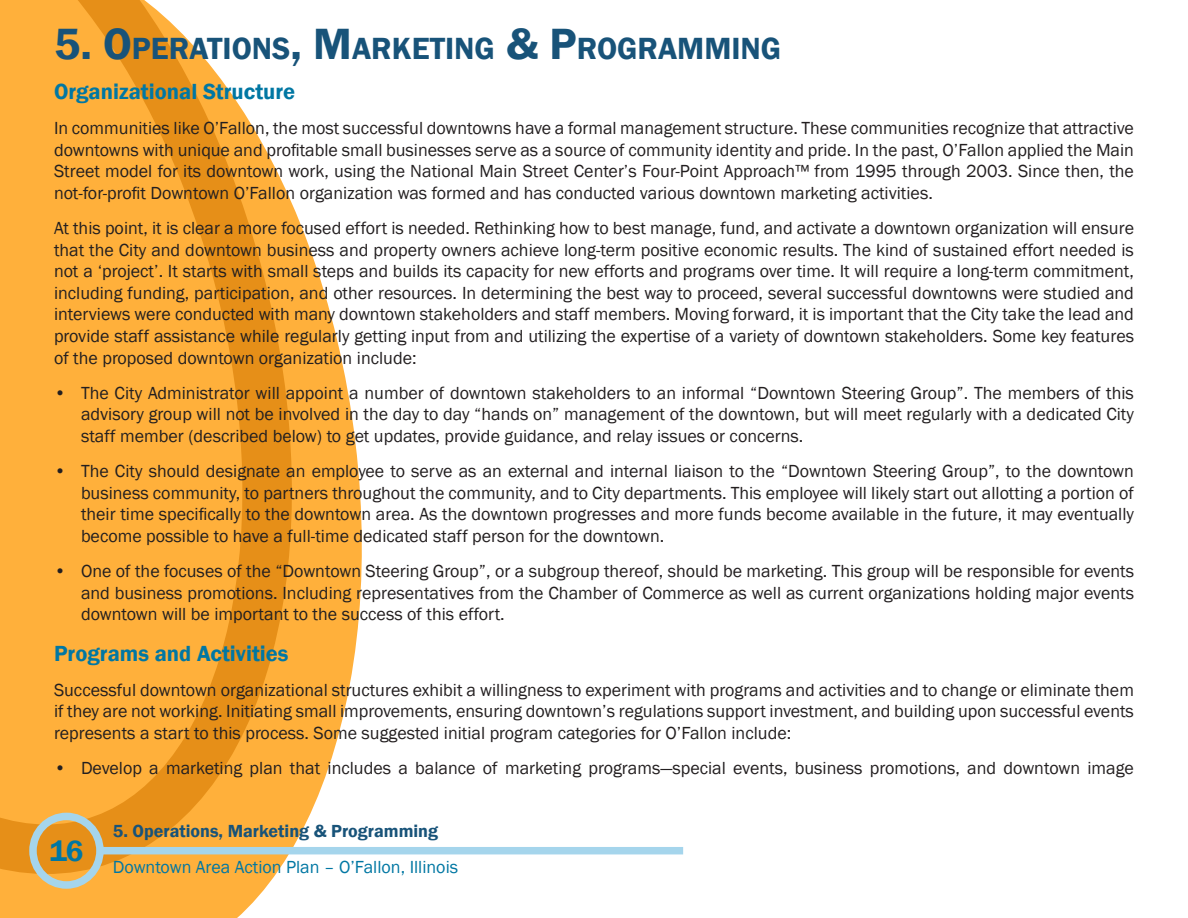
<style>
.page{position:relative;width:1188px;height:918px;background:#fff}
.page>*{position:absolute;margin:0;border:0;box-sizing:border-box;transform-origin:0 0}
.Large_Bold_Heading{font:600 31.5px "Franklin Gothic";color:#185379}
.t1{font:600 30px "Franklin Gothic";color:#0077a3}
.Medium_Bold_Heading{font:600 22.5px "Franklin Gothic";color:#0077a3}
.t2{font:18px/21.6px "Franklin Gothic";color:#231f20;text-align:justify}
.t3{font:18px "Franklin Gothic";color:#0077a3}
.t4{font:600 18px "Franklin Gothic";color:#185379}
.s1{font-size:45px}
</style>
<div class="page">
<svg style="left:0;top:249px;width:394px;height:669px"></svg>
<svg style="left:0;top:0;width:310px;height:884px;background:#faaf41"></svg>
<div style="left:29px;top:813px;width:75px;height:76px;border:8px solid #a5d5ec;border-radius:50%"></div>
<div style="left:101px;top:847px;width:582px;height:7px;background:#a5d5ec"></div>
<p class="Large_Bold_Heading" style="left:54px;top:29px;width:729px"><span class="s1">5. O</span>PERATIONS<span class="s1">, M</span>ARKETING <span class="s1">&amp; P</span>ROGRAMMING</p>
<p class="Medium_Bold_Heading" style="left:54px;top:78px;width:243px">Organizational Structure</p>
<p class="t2" style="left:54px;top:118px;width:1082px">In communities like O’Fallon, the most successful downtowns have a formal management structure. These communities recognize that attractive downtowns with unique and profitable small businesses serve as a source of community identity and pride. In the past, O’Fallon applied the Main Street model for its downtown work, using the National Main Street Center’s Four-Point Approach™ from 1995 through 2003. Since then, the not-for-profit Downtown O’Fallon organization was formed and has conducted various downtown marketing activities.</p>
<p class="t2" style="left:54px;top:218px;width:1082px">At this point, it is clear a more focused effort is needed. Rethinking how to best manage, fund, and activate a downtown organization will ensure that the City and downtown business and property owners achieve long-term positive economic results. The kind of sustained effort needed is not a ‘project’. It starts with small steps and builds its capacity for new efforts and programs over time. It will require a long-term commitment, including funding, participation, and other resources. In determining the best way to proceed, several successful downtowns were studied and interviews were conducted with many downtown stakeholders and staff members. Moving forward, it is important that the City take the lead and provide staff assistance while regularly getting input from and utilizing the expertise of a variety of downtown stakeholders. Some key features of the proposed downtown organization include:</p>
<p class="t2" style="left:81px;top:382px;width:1055px;text-indent:-27px">• The City Administrator will appoint a number of downtown stakeholders to an informal “Downtown Steering Group”. The members of this advisory group will not be involved in the day to day “hands on” management of the downtown, but will meet regularly with a dedicated City staff member (described below) to get updates, provide guidance, and relay issues or concerns.</p>
<p class="t2" style="left:81px;top:461px;width:1055px;text-indent:-27px">• The City should designate an employee to serve as an external and internal liaison to the “Downtown Steering Group”, to the downtown business community, to partners throughout the community, and to City departments. This employee will likely start out allotting a portion of their time specifically to the downtown area. As the downtown progresses and more funds become available in the future, it may eventually become possible to have a full-time dedicated staff person for the downtown.</p>
<p class="t2" style="left:81px;top:561px;width:1055px;text-indent:-27px">• One of the focuses of the “Downtown Steering Group”, or a subgroup thereof, should be marketing. This group will be responsible for events and business promotions. Including representatives from the Chamber of Commerce as well as current organizations holding major events downtown will be important to the success of this effort.</p>
<p class="Medium_Bold_Heading" style="left:54px;top:639px;width:236px">Programs and Activities</p>
<p class="t2" style="left:54px;top:679px;width:1082px">Successful downtown organizational structures exhibit a willingness to experiment with programs and activities and to change or eliminate them if they are not working. Initiating small improvements, ensuring downtown’s regulations support investment, and building upon successful events represents a start to this process. Some suggested initial program categories for O’Fallon include:</p>
<p class="t2" style="left:54px;top:758px;width:1081px">• Develop a marketing plan that includes a balance of marketing programs—special events, business promotions, and downtown image</p>
<h2 class="t1" style="left:49px;top:833px;width:36px">16</h2>
<p class="t4" style="left:113px;top:820px;width:327px">5. Operations, Marketing &amp; Programming</p>
<p class="t3" style="left:113px;top:855px;width:347px">Downtown Area Action Plan – O’Fallon, Illinois</p>
</div>
